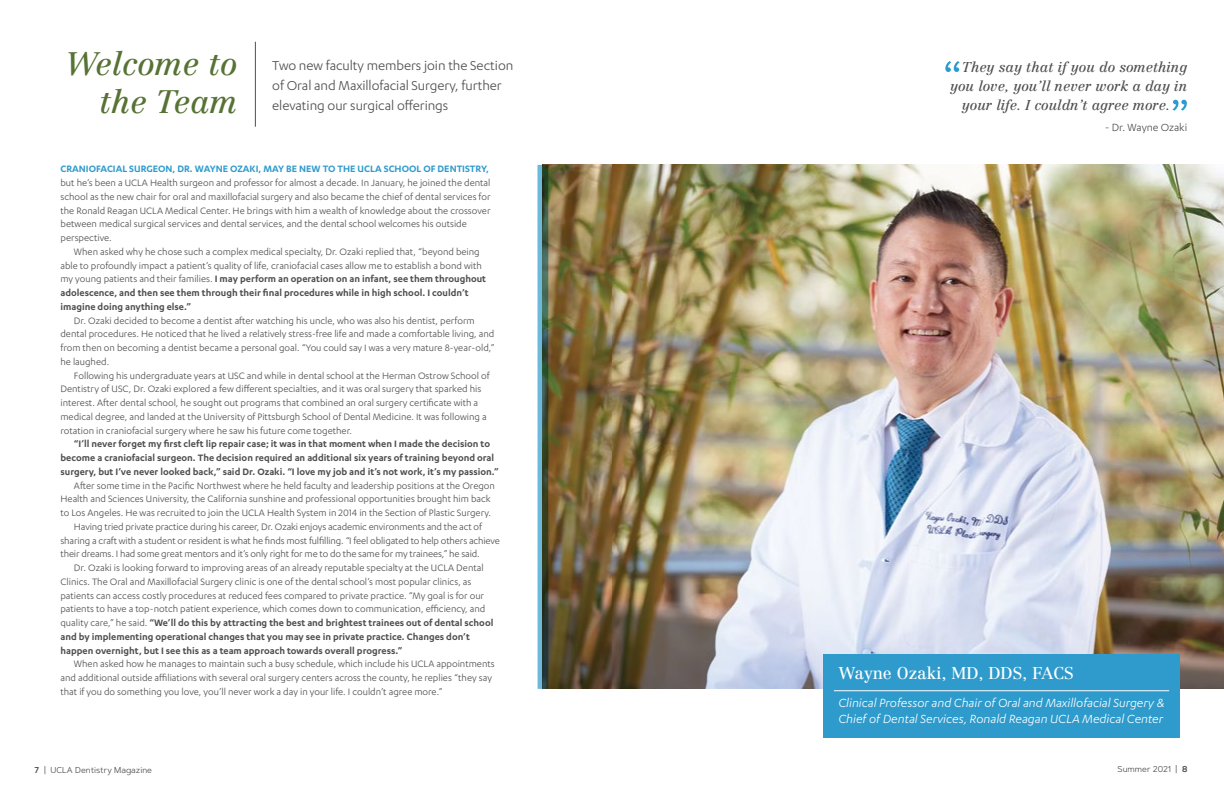
<style>
.page{position:relative;width:1224px;height:792px;background:#fff}
.page>*{position:absolute;margin:0;border:0;box-sizing:border-box;transform-origin:0 0}
.t1{font:italic 32px/38.4px "Centennial LT Pro";color:#567234;text-align:right}
.t2{font:16.8px "Centennial LT Pro";color:#fff}
.t3{font:15px/20px "Karbon";letter-spacing:-.005em;color:#4f4f51}
.t4{font:italic 14px "Centennial LT Pro";color:#4f4f51}
.t5{font:italic 13.6px/16px "Karbon";color:#fff}
.t6{font:12px "Karbon";color:#4f4f51}
.t7{font:10.8px/13.7px "Karbon";color:#4f4f51}
.t8{font:600 10.8px/13.7px "Karbon";color:#4f4f51;text-align:center}
.t9{font:600 10.8px "Karbon";color:#2e9bcc}
.t10{font:8.5px "Artegra Sans";color:#4f4f51}
.s1{font-weight:600}
.s2{font-weight:400}
</style>
<div class="page">
<img style="left:612px;top:165px;width:612px;height:524px">
<img style="left:548px;top:165px;width:64px;height:524px">
<hr style="left:255px;top:42px;width:1px;height:85px;background:#4f4f51">
<svg style="left:537px;top:165px;width:11px;height:524px;background:#547e81"></svg>
<div style="left:823px;top:654px;width:357px;height:84px;background:#2e9bcc"></div>
<hr style="left:834px;top:690px;width:335px;height:1px;background:#fff">
<svg style="left:945px;top:61px;width:15px;height:11px"></svg>
<svg style="left:1173px;top:100px;width:14px;height:11px"></svg>
<h1 class="t1" style="left:66px;top:44px;width:173px">Welcome to the Team</h1>
<h3 class="t3" style="left:272px;top:55px;width:243px">Two new faculty members join the Section of Oral and Maxillofacial Surgery, further elevating our surgical offerings</h3>
<p class="t9" style="left:60px;top:163px;width:430px">CRANIOFACIAL SURGEON, DR. WAYNE OZAKI, MAY BE NEW TO THE UCLA SCHOOL OF DENTISTRY,</p>
<p class="t7" style="left:60px;top:176px;width:432px">but he’s been a UCLA Health surgeon and professor for almost a decade. In January, he joined the dental school as the new chair for oral and maxillofacial surgery and also became the chief of dental services for the Ronald Reagan UCLA Medical Center. He brings with him a wealth of knowledge about the crossover between medical surgical services and dental services, and the dental school welcomes his outside perspective.</p>
<p class="t7" style="left:60px;top:244px;width:427px;text-indent:14px">When asked why he chose such a complex medical specialty, Dr. Ozaki replied that, “beyond being able to profoundly impact a patient’s quality of life, craniofacial cases allow me to establish a bond with my young patients and their families. <span class="s1">I may perform an operation on an infant, see them throughout adolescence, and then see them through their final procedures while in high school. I couldn’t imagine doing anything else.”</span></p>
<p class="t7" style="left:60px;top:313px;width:436px;text-indent:14px">Dr. Ozaki decided to become a dentist after watching his uncle, who was also his dentist, perform dental procedures. He noticed that he lived a relatively stress-free life and made a comfortable living, and from then on becoming a dentist became a personal goal. “You could say I was a very mature 8-year-old,” he laughed.</p>
<p class="t7" style="left:60px;top:368px;width:431px;text-indent:14px">Following his undergraduate years at USC and while in dental school at the Herman Ostrow School of Dentistry of USC, Dr. Ozaki explored a few different specialties, and it was oral surgery that sparked his interest. After dental school, he sought out programs that combined an oral surgery certificate with a medical degree, and landed at the University of Pittsburgh School of Dental Medicine. It was following a rotation in craniofacial surgery where he saw his future come together.</p>
<p class="t8" style="left:60px;top:437px;width:440px">“I’ll never forget my first cleft lip repair case; it was in that moment when I made the decision to become a craniofacial surgeon. The decision required an additional six years of training beyond oral surgery, but I’ve never looked back,” said Dr. Ozaki. “I love my job and it’s not work, it’s my passion.”</p>
<p class="t7" style="left:74px;top:478px;width:422px">After some time in the Pacific Northwest where he held faculty and leadership positions at the Oregon</p>
<p class="t7" style="left:60px;top:492px;width:432px">Health and Sciences University, the California sunshine and professional opportunities brought him back</p>
<p class="t7" style="left:60px;top:506px;width:432px">to Los Angeles. He was recruited to join the UCLA Health System in 2014 in the Section of Plastic Surgery.</p>
<p class="t7" style="left:74px;top:519px;width:409px">Having tried private practice during his career, Dr. Ozaki enjoys academic environments and the act of</p>
<p class="t7" style="left:60px;top:533px;width:441px">sharing a craft with a student or resident is what he finds most fulfilling. “I feel obligated to help others achieve</p>
<p class="t7" style="left:60px;top:547px;width:421px">their dreams. I had some great mentors and it’s only right for me to do the same for my trainees,” he said.</p>
<p class="t7" style="left:74px;top:561px;width:411px">Dr. Ozaki is looking forward to improving areas of an already reputable specialty at the UCLA Dental</p>
<p class="t7" style="left:60px;top:574px;width:413px">Clinics. The Oral and Maxillofacial Surgery clinic is one of the dental school’s most popular clinics, as</p>
<p class="t7" style="left:60px;top:588px;width:425px">patients can access costly procedures at reduced fees compared to private practice. “My goal is for our</p>
<p class="t7" style="left:60px;top:602px;width:426px">patients to have a top-notch patient experience, which comes down to communication, efficiency, and</p>
<p class="t8" style="left:60px;top:616px;width:434px"><span class="s2">quality care,” he said.</span> “We’ll do this by attracting the best and brightest trainees out of dental school</p>
<p class="t8" style="left:60px;top:629px;width:411px">and by implementing operational changes that you may see in private practice. Changes don’t</p>
<p class="t8" style="left:60px;top:643px;width:343px">happen overnight, but I see this as a team approach towards overall progress.”</p>
<p class="t7" style="left:60px;top:657px;width:436px;text-indent:14px">When asked how he manages to maintain such a busy schedule, which include his UCLA appointments and additional outside affiliations with several oral surgery centers across the county, he replies “they say that if you do something you love, you’ll never work a day in your life. I couldn’t agree more.”</p>
<p class="t4" style="left:962px;top:58px;width:227px">They say that if you do something</p>
<p class="t4" style="left:950px;top:77px;width:239px">you love, you’ll never work a day in</p>
<p class="t4" style="left:962px;top:96px;width:210px">your life. I couldn’t agree more.</p>
<p class="t6" style="left:1105px;top:121px;width:84px">- Dr. Wayne Ozaki</p>
<h2 class="t2" style="left:839px;top:663px;width:236px">Wayne Ozaki, MD, DDS, FACS</h2>
<p class="t5" style="left:839px;top:694px;width:327px">Clinical Professor and Chair of Oral and Maxillofacial Surgery &amp;<br>Chief of Dental Services, Ronald Reagan UCLA Medical Center</p>
<p class="t10" style="left:35px;top:764px;width:119px"><span class="s1">7</span> | UCLA Dentistry Magazine</p>
<p class="t10" style="left:1118px;top:763px;width:71px">Summer 2021 | <span class="s1">8</span></p>
</div>
